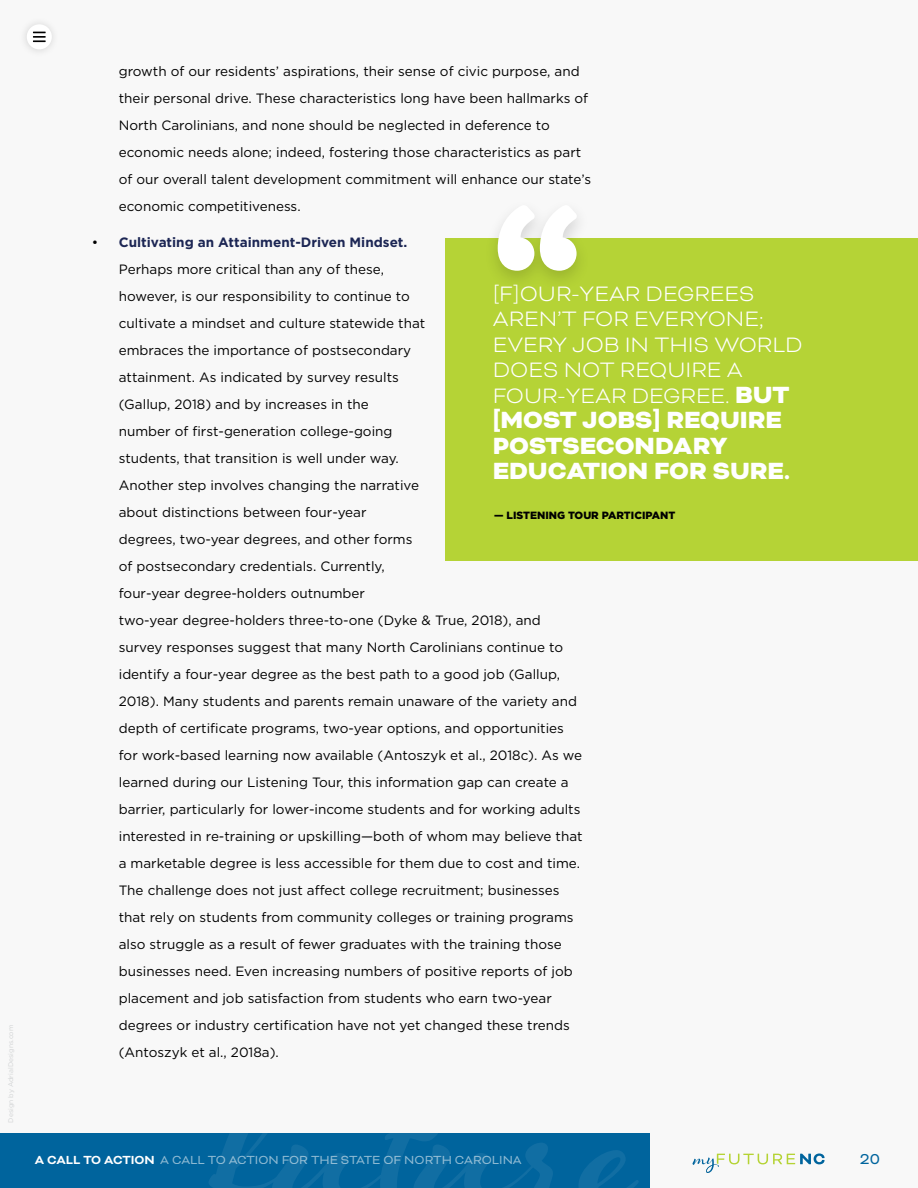
<style>
.page{position:relative;width:918px;height:1188px;background:#f8f8f8}
.page>*{position:absolute;margin:0;border:0;box-sizing:border-box;transform-origin:0 0}
.t1{font:900 27px/25.5px "Bicyclette";color:#fff}
.t2{font:300 24px/25.5px "Bicyclette";color:#fff}
.t3{font:16.5px "Bicyclette";color:#00649d}
.t4{font:13.5px/27px "Gotham";color:#000}
.t5{font:13.5px "Bicyclette";color:#fff}
.t6{font:900 10.5px "Gotham";color:#000}
.t7{font:6.75px "Gotham";color:#d1d3d4}
.s1{font-weight:700;color:#1c2654}
.s2{font-weight:900;font-size:27px}
.s3{font-weight:700}
</style>
<div class="page">
<div style="left:0;top:1133px;width:650px;height:55px;background:#00649d"></div>
<svg style="left:209px;top:1133px;width:430px;height:55px"></svg>
<svg style="left:692px;top:1153px;width:133px;height:20px"></svg>
<div style="left:446px;top:238px;width:472px;height:322px;background:#b5d336"></div>
<div style="left:483px;top:198px;width:108px;height:93px;background:#000;opacity:.15"></div>
<svg style="left:498px;top:205px;width:79px;height:66px"></svg>
<div style="left:27px;top:24px;width:25px;height:25px;background:#fff;border-radius:50%"></div>
<svg style="left:33px;top:32px;width:13px;height:10px"></svg>
<p class="t7" style="left:6px;top:1123px;width:99px;rotate:-90deg">Design by AdrialDesigns.com</p>
<p class="t4" style="left:119px;top:57px;width:474px">growth of our residents’ aspirations, their sense of civic purpose, and their personal drive. These characteristics long have been hallmarks of North Carolinians, and none should be neglected in deference to economic needs alone; indeed, fostering those characteristics as part of our overall talent development commitment will enhance our state’s economic competitiveness.</p>
<p class="t4" style="left:119px;top:229px;width:465px;text-indent:-27px">• <span class="s1">Cultivating an Attainment-Driven Mindset.<br></span>Perhaps more critical than any of these,<br>however, is our responsibility to continue to<br>cultivate a mindset and culture statewide that<br>embraces the importance of postsecondary<br>attainment. As indicated by survey results<br>(Gallup, 2018) and by increases in the<br>number of first-generation college-going<br>students, that transition is well under way.<br>Another step involves changing the narrative<br>about distinctions between four-year<br>degrees, two-year degrees, and other forms<br>of postsecondary credentials. Currently,<br>four-year degree-holders outnumber<br>two-year degree-holders three-to-one (Dyke &amp; True, 2018), and survey responses suggest that many North Carolinians continue to identify a four-year degree as the best path to a good job (Gallup, 2018). Many students and parents remain unaware of the variety and depth of certificate programs, two-year options, and opportunities for work-based learning now available (Antoszyk et al., 2018c). As we learned during our Listening Tour, this information gap can create a barrier, particularly for lower-income students and for working adults interested in re-training or upskilling—both of whom may believe that a marketable degree is less accessible for them due to cost and time.<br>The challenge does not just affect college recruitment; businesses that rely on students from community colleges or training programs also struggle as a result of fewer graduates with the training those businesses need. Even increasing numbers of positive reports of job placement and job satisfaction from students who earn two-year degrees or industry certification have not yet changed these trends (Antoszyk et al., 2018a).</p>
<h2 class="t2" style="left:493px;top:281px;width:311px">[F]OUR-YEAR DEGREES<br>AREN’T FOR EVERYONE;<br>EVERY JOB IN THIS WORLD<br>DOES NOT REQUIRE A<br>FOUR-YEAR DEGREE. <span class="s2">BUT</span></h2>
<h1 class="t1" style="left:493px;top:408px;width:299px">[MOST JOBS] REQUIRE<br>POSTSECONDARY<br>EDUCATION FOR SURE.</h1>
<p class="t6" style="left:494px;top:508px;width:183px">— LISTENING TOUR PARTICIPANT</p>
<p class="t5" style="left:35px;top:1152px;width:489px"><span class="s3">A CALL TO ACTION</span> A CALL TO ACTION FOR THE STATE OF NORTH CAROLINA</p>
<p class="t3" style="left:860px;top:1150px;width:22px">20</p>
</div>
